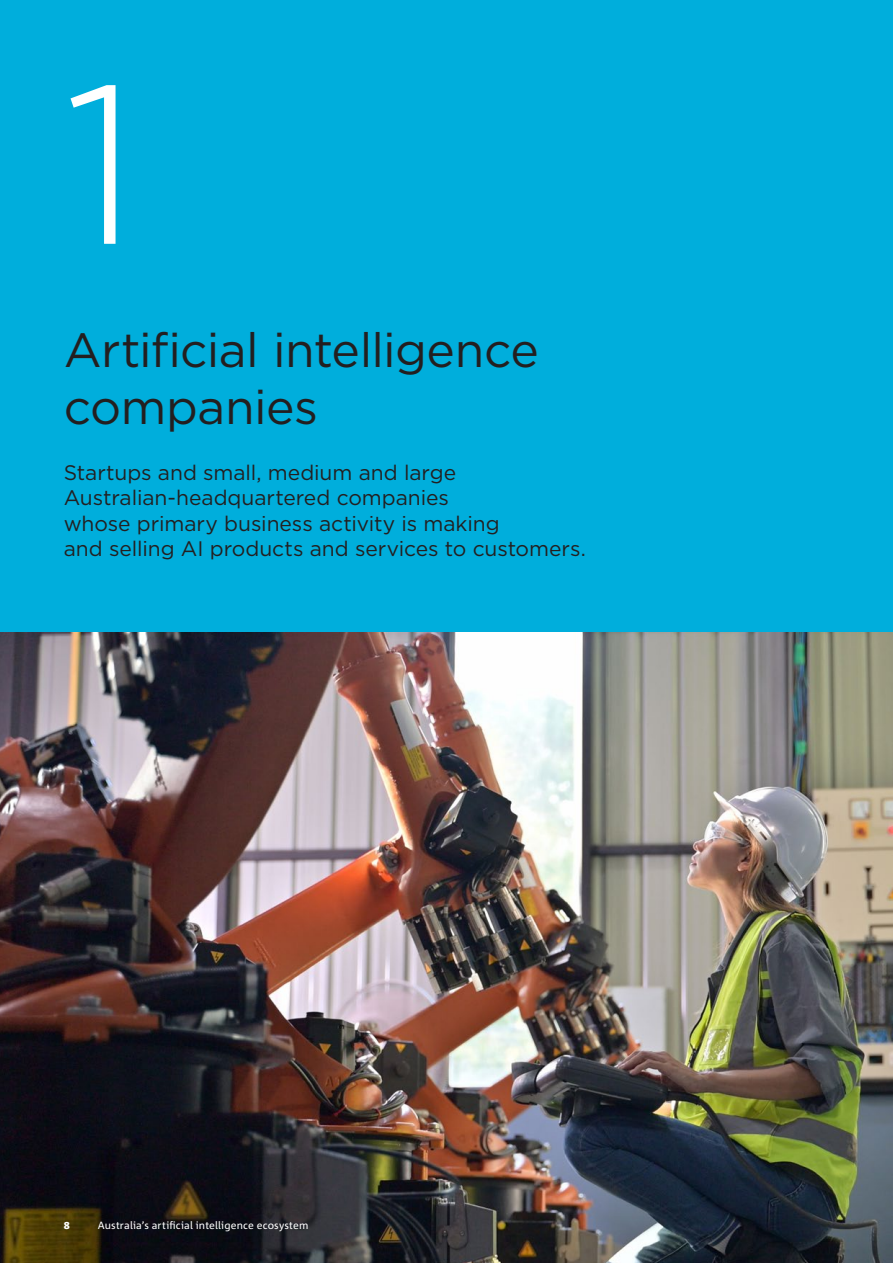
<style>
.page{position:relative;width:893px;height:1263px;background:#fff}
.page>*{position:absolute;margin:0;border:0;box-sizing:border-box;transform-origin:0 0}
.H1_Page_Title_A4{font:300 225px "Gotham";color:#fff}
.H1_Page_Title_A4-2{font:48px/57px "Gotham";letter-spacing:-.01em;color:#231f20}
.Body_Copy{font:21px/25.5px "Gotham";letter-spacing:-.005em;color:#231f20}
.t1{font:10.5px "Corpid C1";letter-spacing:.015em;color:#fff}
.t2{font:800 10.5px "Corpid C1";color:#fff}
</style>
<div class="page">
<img style="left:0;top:631px;width:893px;height:632px">
<div style="left:0;top:0;width:893px;height:631px;background:#00aedc"></div>
<h1 class="H1_Page_Title_A4" style="left:64px;top:22px;width:77px">1</h1>
<h1 class="H1_Page_Title_A4-2" style="left:64px;top:321px;width:477px">Artificial intelligence companies</h1>
<p class="Body_Copy" style="left:64px;top:459px;width:524px">Startups and small, medium and large Australian‑headquartered companies<br>whose primary business activity is making<br>and selling AI products and services to customers.</p>
<p class="t2" style="left:64px;top:1218px;width:8px">8</p>
<p class="t1" style="left:98px;top:1218px;width:212px">Australia’s artificial intelligence ecosystem</p>
</div>
